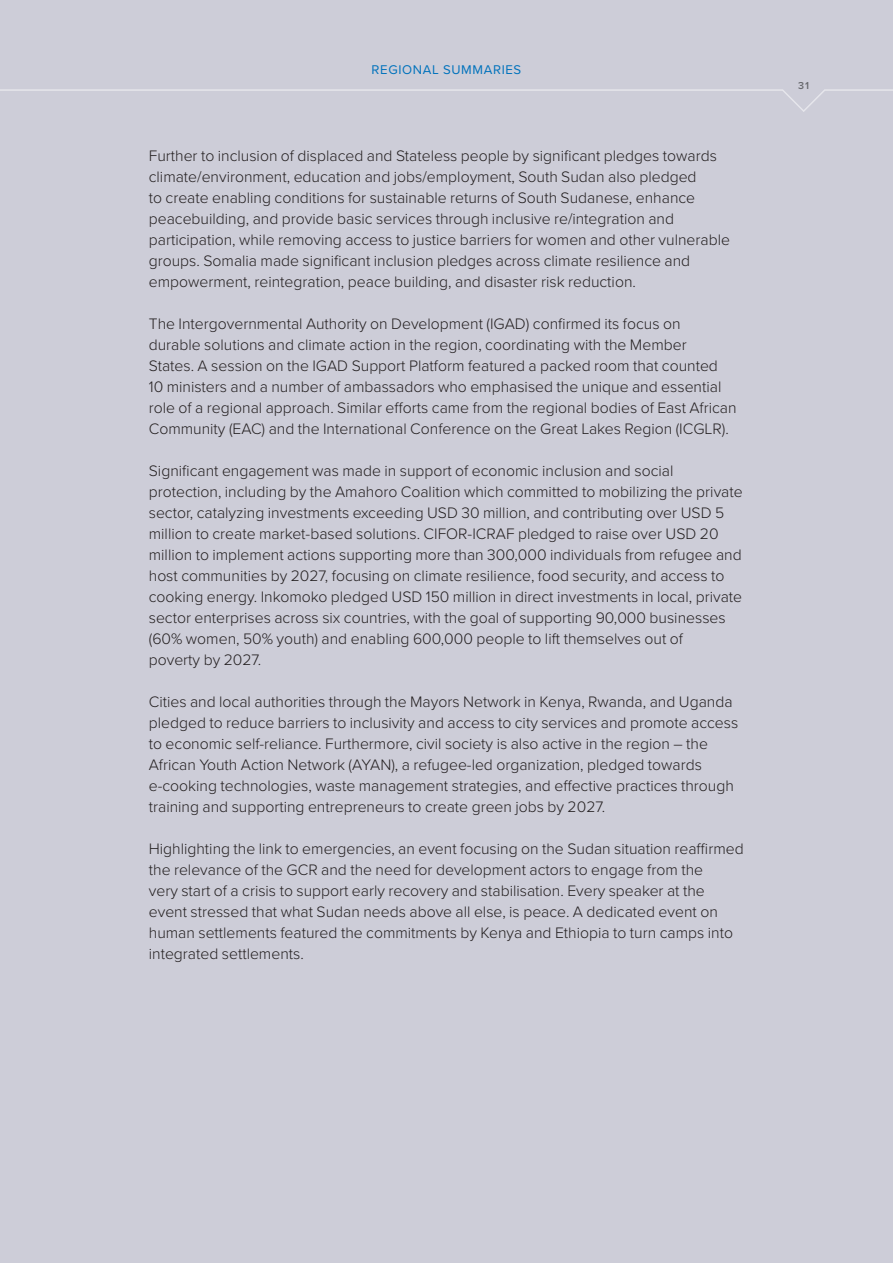
<style>
.page{position:relative;width:893px;height:1263px;background:#cdcdd8}
.page>*{position:absolute;margin:0;border:0;box-sizing:border-box;transform-origin:0 0}
.Normal_1Col{font:300 15.75px/21px "Proxima Nova";color:#231f20}
.t1{font:13.2px "Proxima Nova";letter-spacing:.05em;color:#0072bc}
.t2{font:600 10.5px "Proxima Nova";color:#020403}
</style>
<div class="page">
<svg style="left:0;top:89px;width:893px;height:23px"></svg>
<p class="t1" style="left:372px;top:60px;width:150px">REGIONAL SUMMARIES</p>
<p class="Normal_1Col" style="left:149px;top:145px;width:583px">Further to inclusion of displaced and Stateless people by significant pledges towards climate/environment, education and jobs/employment, South Sudan also pledged<br>to create enabling conditions for sustainable returns of South Sudanese, enhance peacebuilding, and provide basic services through inclusive re/integration and participation, while removing access to justice barriers for women and other vulnerable groups. Somalia made significant inclusion pledges across climate resilience and empowerment, reintegration, peace building, and disaster risk reduction.</p>
<p class="Normal_1Col" style="left:149px;top:313px;width:589px">The Intergovernmental Authority on Development (IGAD) confirmed its focus on<br>durable solutions and climate action in the region, coordinating with the Member<br>States. A session on the IGAD Support Platform featured a packed room that counted<br>10 ministers and a number of ambassadors who emphasised the unique and essential role of a regional approach. Similar efforts came from the regional bodies of East African Community (EAC) and the International Conference on the Great Lakes Region (ICGLR).</p>
<p class="Normal_1Col" style="left:149px;top:460px;width:595px">Significant engagement was made in support of economic inclusion and social protection, including by the Amahoro Coalition which committed to mobilizing the private sector, catalyzing investments exceeding USD 30 million, and contributing over USD 5 million to create market-based solutions. CIFOR-ICRAF pledged to raise over USD 20 million to implement actions supporting more than 300,000 individuals from refugee and host communities by 2027, focusing on climate resilience, food security, and access to cooking energy. Inkomoko pledged USD 150 million in direct investments in local, private sector enterprises across six countries, with the goal of supporting 90,000 businesses (60% women, 50% youth) and enabling 600,000 people to lift themselves out of<br>poverty by 2027.</p>
<p class="Normal_1Col" style="left:149px;top:691px;width:591px">Cities and local authorities through the Mayors Network in Kenya, Rwanda, and Uganda pledged to reduce barriers to inclusivity and access to city services and promote access to economic self-reliance. Furthermore, civil society is also active in the region – the African Youth Action Network (AYAN), a refugee-led organization, pledged towards e-cooking technologies, waste management strategies, and effective practices through training and supporting entrepreneurs to create green jobs by 2027.</p>
<p class="Normal_1Col" style="left:149px;top:838px;width:596px">Highlighting the link to emergencies, an event focusing on the Sudan situation reaffirmed the relevance of the GCR and the need for development actors to engage from the<br>very start of a crisis to support early recovery and stabilisation. Every speaker at the event stressed that what Sudan needs above all else, is peace. A dedicated event on human settlements featured the commitments by Kenya and Ethiopia to turn camps into integrated settlements.</p>
<p class="t2" style="left:798px;top:78px;width:13px">31</p>
</div>
